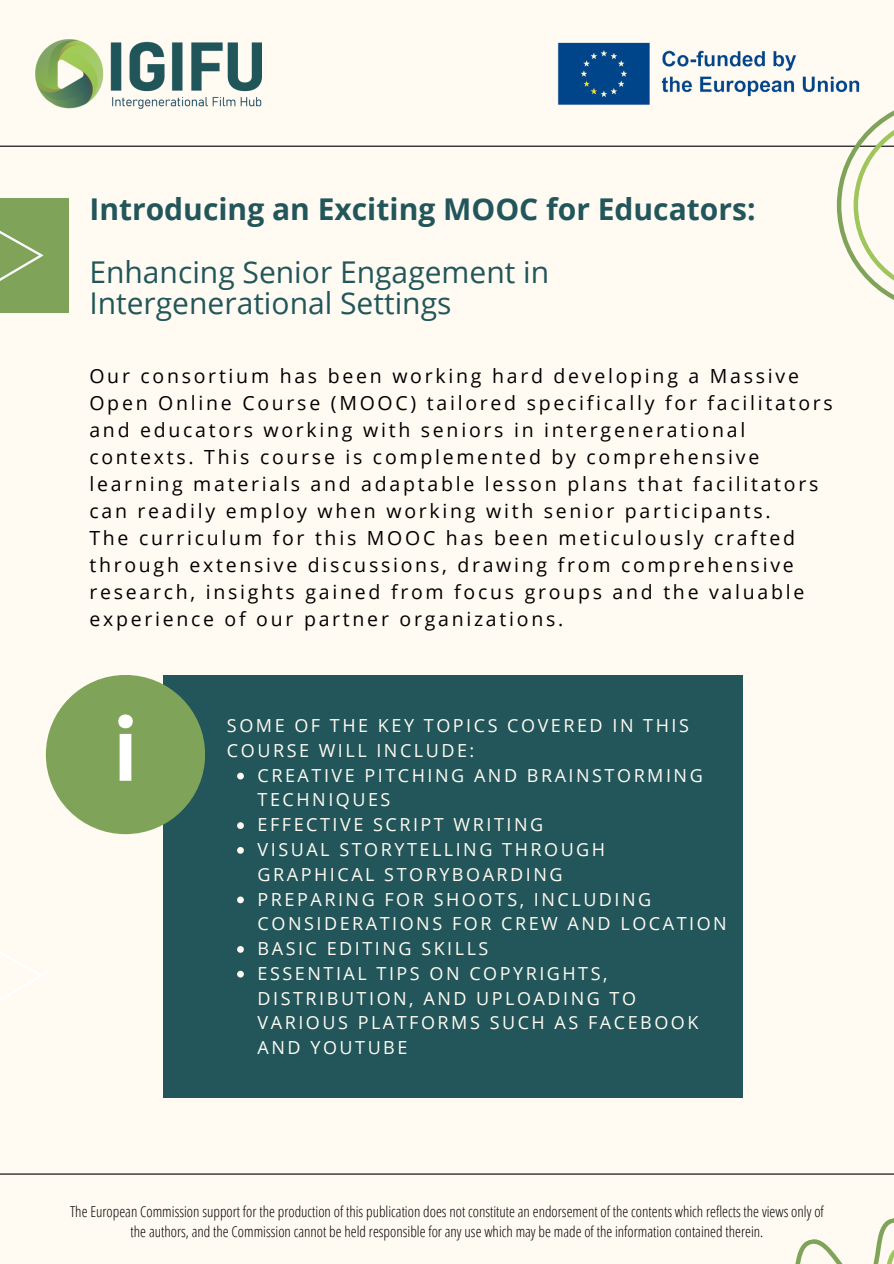
<style>
.page{position:relative;width:894px;height:1264px;background:#fff}
.page>*{position:absolute;margin:0;border:0;box-sizing:border-box;transform-origin:0 0}
.t1{font:700 87px "Canva Sans";color:#fff}
.t2{font:30px "Open Sans";color:#22565a}
.t3{font:700 30px "Open Sans";color:#22565a}
.t4{font:19.5px/27px "Open Sans";letter-spacing:.14em;color:#000}
.t5{font:18px/24.8px "Open Sans";letter-spacing:.14em;color:#fffbf2}
.t6{font:300 15px/20.2px "Open Sans Condensed";color:#000;text-align:center}
</style>
<div class="page">
<div style="left:0;top:0;width:893px;height:1263px;background:#fffbf2"></div>
<hr style="left:0;top:146px;width:893px;height:1px;background:#000">
<img style="left:36px;top:40px;width:226px;height:68px">
<img style="left:557px;top:42px;width:303px;height:63px">
<hr style="left:0;top:1173px;width:893px;height:1px;background:#000">
<svg style="left:836px;top:98px;width:57px;height:202px"></svg>
<div style="left:0;top:198px;width:69px;height:115px;background:#7fa459"></div>
<svg style="left:0;top:230px;width:44px;height:51px"></svg>
<svg style="left:0;top:952px;width:43px;height:49px"></svg>
<svg style="left:795px;top:1218px;width:98px;height:45px"></svg>
<div style="left:163px;top:675px;width:579px;height:422px;background:#22565a"></div>
<div style="left:46px;top:675px;width:159px;height:159px;background:#7fa459;border-radius:50%"></div>
<svg style="left:237px;top:772px;width:7px;height:7px"></svg>
<svg style="left:237px;top:822px;width:7px;height:7px"></svg>
<svg style="left:237px;top:847px;width:7px;height:6px"></svg>
<svg style="left:237px;top:896px;width:7px;height:7px"></svg>
<svg style="left:237px;top:946px;width:7px;height:6px"></svg>
<svg style="left:237px;top:970px;width:7px;height:7px"></svg>
<p class="t3" style="left:89px;top:188px;width:667px">Introducing an Exciting MOOC for Educators:</p>
<p class="t2" style="left:89px;top:251px;width:461px">Enhancing Senior Engagement in</p>
<p class="t2" style="left:89px;top:282px;width:363px">Intergenerational Settings</p>
<p class="t4" style="left:89px;top:362px;width:744px">Our consortium has been working hard developing a Massive Open Online Course (MOOC) tailored specifically for facilitators and educators working with seniors in intergenerational contexts. This course is complemented by comprehensive learning materials and adaptable lesson plans that facilitators can readily employ when working with senior participants.</p>
<p class="t4" style="left:89px;top:524px;width:716px">The curriculum for this MOOC has been meticulously crafted through extensive discussions, drawing from comprehensive research, insights gained from focus groups and the valuable experience of our partner organizations.</p>
<p class="t1" style="left:113px;top:687px;width:27px">i</p>
<p class="t5" style="left:227px;top:712px;width:463px">SOME OF THE KEY TOPICS COVERED IN THIS<br>COURSE WILL INCLUDE:</p>
<p class="t5" style="left:257px;top:762px;width:446px">CREATIVE PITCHING AND BRAINSTORMING<br>TECHNIQUES</p>
<p class="t5" style="left:257px;top:811px;width:287px">EFFECTIVE SCRIPT WRITING</p>
<p class="t5" style="left:257px;top:836px;width:349px">VISUAL STORYTELLING THROUGH<br>GRAPHICAL STORYBOARDING</p>
<p class="t5" style="left:257px;top:886px;width:470px">PREPARING FOR SHOOTS, INCLUDING<br>CONSIDERATIONS FOR CREW AND LOCATION</p>
<p class="t5" style="left:257px;top:935px;width:232px">BASIC EDITING SKILLS</p>
<p class="t5" style="left:257px;top:960px;width:442px">ESSENTIAL TIPS ON COPYRIGHTS,<br>DISTRIBUTION, AND UPLOADING TO<br>VARIOUS PLATFORMS SUCH AS FACEBOOK<br>AND YOUTUBE</p>
<p class="t6" style="left:70px;top:1200px;width:755px">The European Commission support for the production of this publication does not constitute an endorsement of the contents which reflects the views only of the authors, and the Commission cannot be held responsible for any use which may be made of the information contained therein.</p>
</div>
